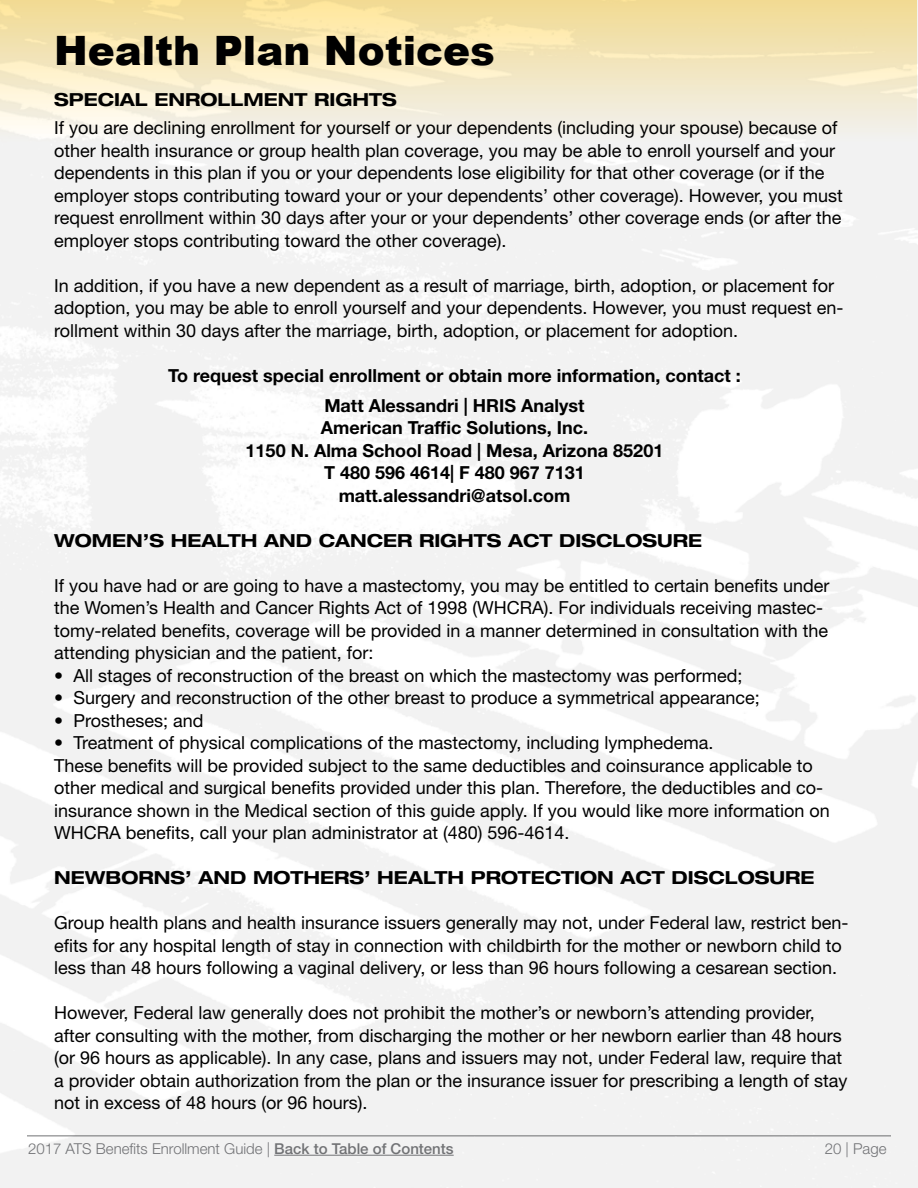
<style>
.page{position:relative;width:918px;height:1188px;background:#fff}
.page>*{position:absolute;margin:0;border:0;box-sizing:border-box;transform-origin:0 0}
.t1{font:900 40.5px "Arial";color:#000}
.t2{font:18px/22.5px "Helvetica Neue LT Std";color:#000}
.t3{font:700 18px/22.5px "Helvetica Neue LT Std";color:#000;text-align:center}
.t4{font:700 expanded 18px "Helvetica Neue LT Std";color:#000}
.t5{font:300 15px "Helvetica Neue LT Std";color:#717275}
.s1{font-weight:500}
</style>
<div class="page">
<hr style="left:274px;top:1155px;width:180px;height:1px;background:#717275">
<hr style="left:27px;top:1136px;width:864px;height:1px;background:#717275">
<div style="left:0;top:0;width:916px;height:144px;background:linear-gradient(to bottom,#f5dd94,#f4f4f4)"></div>
<h1 class="t1" style="left:54px;top:21px;width:442px">Health Plan Notices</h1>
<p class="t4" style="left:54px;top:88px;width:344px">SPECIAL ENROLLMENT RIGHTS</p>
<p class="t2" style="left:54px;top:116px;width:790px">If you are declining enrollment for yourself or your dependents (including your spouse) because of other health insurance or group health plan coverage, you may be able to enroll yourself and your dependents in this plan if you or your dependents lose eligibility for that other coverage (or if the employer stops contributing toward your or your dependents’ other coverage). However, you must request enrollment within 30 days after your or your dependents’ other coverage ends (or after the employer stops contributing toward the other coverage).</p>
<p class="t2" style="left:54px;top:274px;width:791px">In addition, if you have a new dependent as a result of marriage, birth, adoption, or placement for adoption, you may be able to enroll yourself and your dependents. However, you must request en&shy;rollment within 30 days after the marriage, birth, adoption, or placement for adoption.</p>
<p class="t3" style="left:168px;top:360px;width:574px;line-height:30px">To request special enrollment or obtain more information, contact :<br>Matt Alessandri | HRIS Analyst</p>
<p class="t3" style="left:246px;top:416px;width:419px">American Traffic Solutions, Inc.<br>1150 N. Alma School Road | Mesa, Arizona 85201<br>T 480 596 4614| F 480 967 7131 matt.alessandri@atsol.com</p>
<p class="t4" style="left:54px;top:529px;width:650px">WOMEN’S HEALTH AND CANCER RIGHTS ACT DISCLOSURE</p>
<p class="t2" style="left:54px;top:574px;width:777px">If you have had or are going to have a mastectomy, you may be entitled to certain benefits under the Women’s Health and Cancer Rights Act of 1998 (WHCRA). For individuals receiving mastec&shy;tomy-related benefits, coverage will be provided in a manner determined in consultation with the attending physician and the patient, for:</p>
<p class="t2" style="left:54px;top:664px;width:690px">• All stages of reconstruction of the breast on which the mastectomy was performed;</p>
<p class="t2" style="left:54px;top:686px;width:707px">• Surgery and reconstruction of the other breast to produce a symmetrical appearance;</p>
<p class="t2" style="left:54px;top:709px;width:151px">• Prostheses; and</p>
<p class="t2" style="left:54px;top:731px;width:777px">• Treatment of physical complications of the mastectomy, including lymphedema.<br>These benefits will be provided subject to the same deductibles and coinsurance applicable to other medical and surgical benefits provided under this plan. Therefore, the deductibles and co&shy;insurance shown in the Medical section of this guide apply. If you would like more information on WHCRA benefits, call your plan administrator at (480) 596-4614.</p>
<p class="t4" style="left:54px;top:867px;width:762px">NEWBORNS’ AND MOTHERS’ HEALTH PROTECTION ACT DISCLOSURE</p>
<p class="t2" style="left:54px;top:911px;width:796px">Group health plans and health insurance issuers generally may not, under Federal law, restrict ben&shy;efits for any hospital length of stay in connection with childbirth for the mother or newborn child to less than 48 hours following a vaginal delivery, or less than 96 hours following a cesarean section.</p>
<p class="t2" style="left:54px;top:1001px;width:795px">However, Federal law generally does not prohibit the mother’s or newborn’s attending provider, after consulting with the mother, from discharging the mother or her newborn earlier than 48 hours (or 96 hours as applicable). In any case, plans and issuers may not, under Federal law, require that a provider obtain authorization from the plan or the insurance issuer for prescribing a length of stay not in excess of 48 hours (or 96 hours).</p>
<p class="t5" style="left:28px;top:1139px;width:427px">2017 ATS Benefits Enrollment Guide | <span class="s1">Back to Table of Contents</span></p>
<p class="t5" style="left:825px;top:1139px;width:63px">20 | Page</p>
</div>
